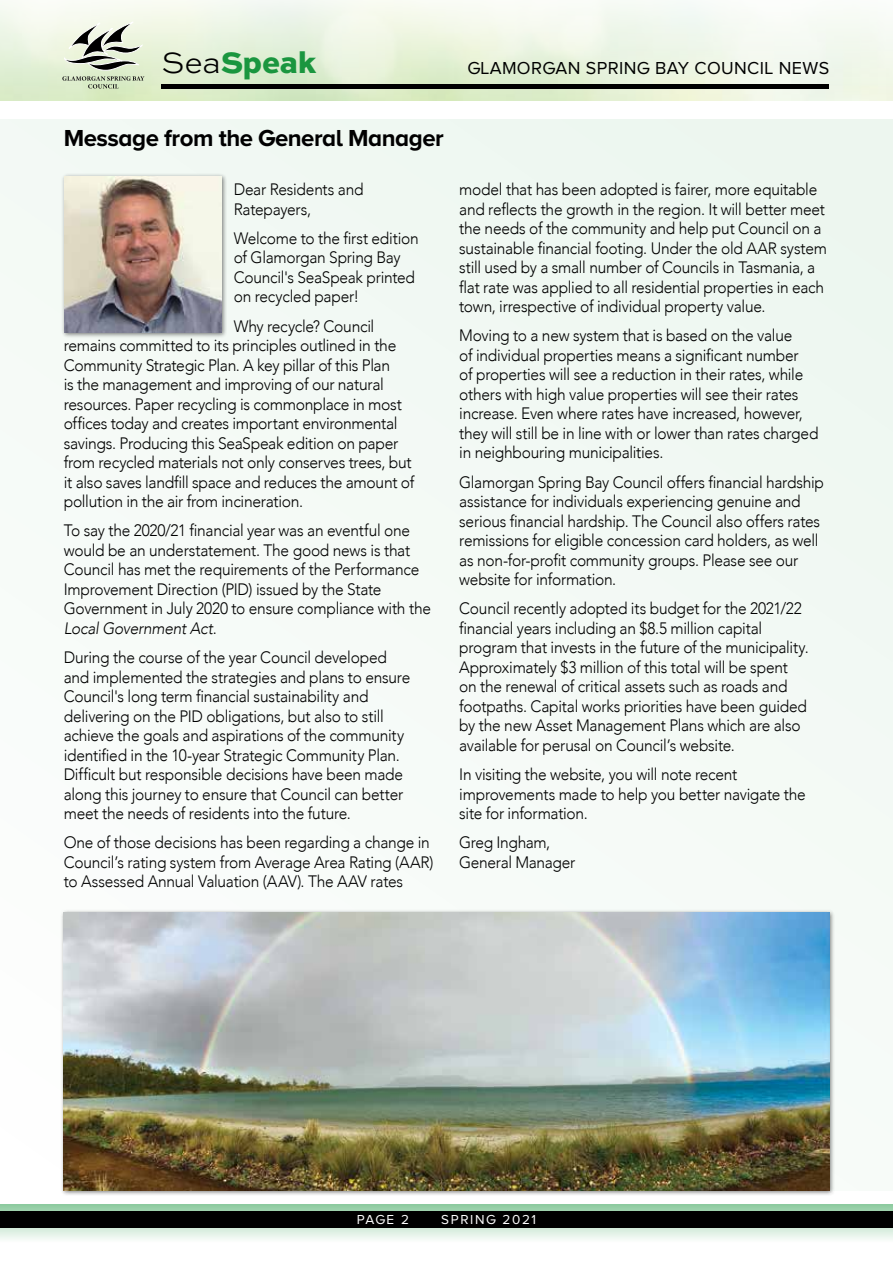
<style>
.page{position:relative;width:893px;height:1263px;background:#fff}
.page>*{position:absolute;margin:0;border:0;box-sizing:border-box;transform-origin:0 0}
.t1{font:800 31.05px "Sweet Sans Pro";letter-spacing:-.01em;color:#1a963f}
.t2{font:700 24px "Proxima Nova A";letter-spacing:-.02em;color:#000}
.t3{font:18px "Proxima Nova A";letter-spacing:.02em;color:#000}
.t4{font:300 16.5px/19.5px "Avenir";letter-spacing:-.015em;color:#000;scale:.94 1}
.t5{font:300 16.5px/19.5px "Avenir";letter-spacing:-.015em;color:#000;scale:.95 1}
.t6{font:13.5px "Proxima Nova A";letter-spacing:.12em;color:#fff}
.s1{font-weight:300;color:#000}
.s2{font-style:italic}
</style>
<div class="page">
<img style="left:0;top:0;width:893px;height:101px">
<svg style="left:0;top:1204px;width:892px;height:35px;background:#c4e4cd"></svg>
<hr style="left:892px;top:1204px;width:1px;height:59px;background:#1a963f">
<div style="left:162px;top:84px;width:667px;height:5px;background:#000"></div>
<div style="left:0;top:1211px;width:893px;height:17px;background:#000"></div>
<svg style="left:62px;top:22px;width:83px;height:67px;background:#bcc4b1"></svg>
<div style="left:0;top:119px;width:893px;height:1072px;background:#f4faf5"></div>
<div style="left:62px;top:173px;width:165px;height:166px;background:#000;opacity:.5"></div>
<img style="left:65px;top:176px;width:156px;height:157px">
<div style="left:60px;top:909px;width:775px;height:287px;background:#000;opacity:.5"></div>
<img style="left:64px;top:913px;width:765px;height:278px">
<h1 class="t1" style="left:162px;top:38px;width:156px"><span class="s1">Sea</span>Speak</h1>
<p class="t3" style="left:467px;top:58px;width:363px">GLAMORGAN SPRING BAY COUNCIL NEWS</p>
<h2 class="t2" style="left:64px;top:125px;width:381px">Message from the General Manager</h2>
<p class="t4" style="left:234px;top:180px;width:140px">Dear Residents and<br>Ratepayers,</p>
<p class="t4" style="left:234px;top:228px;width:198px">Welcome to the first edition of Glamorgan Spring Bay<br>Council's SeaSpeak printed on recycled paper!</p>
<p class="t5" style="left:64px;top:316px;width:371px;text-indent:170px">Why recycle? Council remains committed to its principles outlined in the Community Strategic Plan. A key pillar of this Plan<br>is the management and improving of our natural resources. Paper recycling is commonplace in most offices today and creates important environmental savings. Producing this SeaSpeak edition on paper from recycled materials not only conserves trees, but it also saves landfill space and reduces the amount of pollution in the air from incineration.</p>
<p class="t4" style="left:64px;top:521px;width:392px">To say the 2020/21 financial year was an eventful one would be an understatement. The good news is that Council has met the requirements of the Performance Improvement Direction (PID) issued by the State Government in July 2020 to ensure compliance with the <span class="s2">Local Government Act</span>.</p>
<p class="t4" style="left:64px;top:648px;width:370px">During the course of the year Council developed and implemented the strategies and plans to ensure Council's long term financial sustainability and delivering on the PID obligations, but also to still achieve the goals and aspirations of the community identified in the 10-year Strategic Community Plan.<br>Difficult but responsible decisions have been made along this journey to ensure that Council can better meet the needs of residents into the future.</p>
<p class="t4" style="left:64px;top:833px;width:395px">One of those decisions has been regarding a change in<br>Council’s rating system from Average Area Rating (AAR) to Assessed Annual Valuation (AAV). The AAV rates</p>
<p class="t4" style="left:459px;top:180px;width:393px">model that has been adopted is fairer, more equitable and reflects the growth in the region. It will better meet the needs of the community and help put Council on a sustainable financial footing. Under the old AAR system still used by a small number of Councils in Tasmania, a flat rate was applied to all residential properties in each town, irrespective of individual property value.</p>
<p class="t4" style="left:459px;top:326px;width:384px">Moving to a new system that is based on the value<br>of individual properties means a significant number<br>of properties will see a reduction in their rates, while others with high value properties will see their rates increase. Even where rates have increased, however, they will still be in line with or lower than rates charged in neighbouring municipalities.</p>
<p class="t4" style="left:459px;top:472px;width:390px">Glamorgan Spring Bay Council offers financial hardship assistance for individuals experiencing genuine and serious financial hardship. The Council also offers rates remissions for eligible concession card holders, as well as non-for-profit community groups. Please see our website for information.</p>
<p class="t4" style="left:459px;top:599px;width:373px">Council recently adopted its budget for the 2021/22 financial years including an $8.5 million capital program that invests in the future of the municipality.<br>Approximately $3 million of this total will be spent on the renewal of critical assets such as roads and footpaths. Capital works priorities have been guided by the new Asset Management Plans which are also available for perusal on Council’s website.</p>
<p class="t4" style="left:459px;top:765px;width:370px">In visiting the website, you will note recent improvements made to help you better navigate the site for information.</p>
<p class="t4" style="left:459px;top:833px;width:125px">Greg Ingham,<br>General Manager</p>
<p class="t6" style="left:357px;top:1212px;width:54px">PAGE 2</p>
<p class="t6" style="left:441px;top:1212px;width:96px">SPRING 2021</p>
</div>
